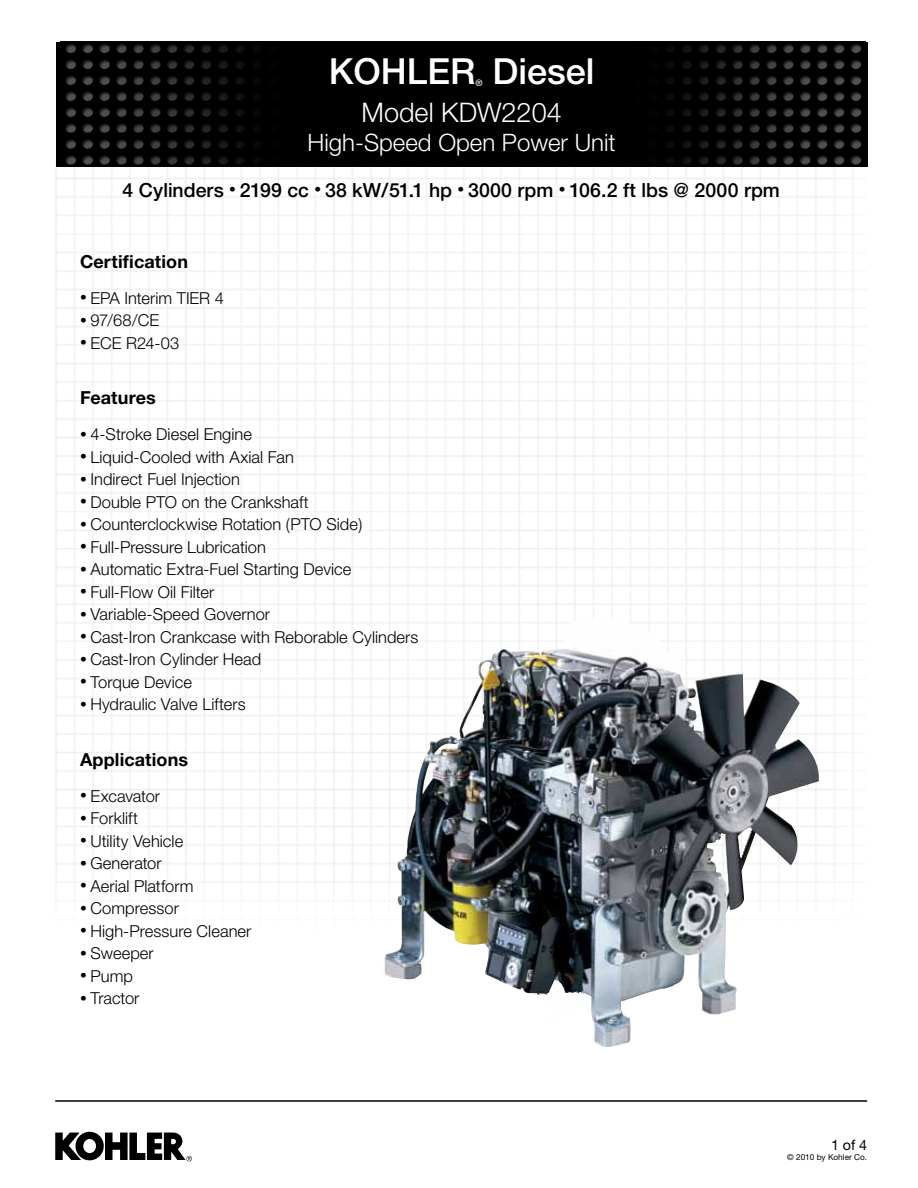
<style>
.page{position:relative;width:918px;height:1188px;background:#fff}
.page>*{position:absolute;margin:0;border:0;box-sizing:border-box;transform-origin:0 0}
.t1{font:500 36px "Helvetica Neue";color:#fff}
.t2{font:300 27px "Helvetica Neue";color:#fff}
.t3{font:300 24px "Helvetica Neue";color:#fff}
.t4{font:500 19.5px "Helvetica Neue";color:#000}
.t5{font:700 18px "Helvetica Neue";letter-spacing:.005em;color:#000}
.t6{font:300 16.5px "Helvetica Neue";color:#000}
.t7{font:14.25px "Helvetica Neue";color:#000}
.t8{font:500 9px "Helvetica Neue";color:#fff}
.t9{font:8.25px "Helvetica Neue";color:#000}
.s1{font-weight:500;font-size:13.5px}
</style>
<div class="page">
<img style="left:56px;top:166px;width:811px;height:996px">
<img style="left:407px;top:618px;width:182px;height:223px">
<img style="left:61px;top:42px;width:804px;height:124px">
<hr style="left:55px;top:1100px;width:812px;height:2px;background:#000">
<svg style="left:55px;top:1132px;width:137px;height:29px"></svg>
<h1 class="t1" style="left:329px;top:50px;width:148px">KOHLER</h1>
<h1 class="t1" style="left:493px;top:50px;width:104px">Diesel</h1>
<h2 class="t2" style="left:362px;top:96px;width:202px">Model KDW2204</h2>
<h3 class="t3" style="left:308px;top:127px;width:310px">High-Speed Open Power Unit</h3>
<p class="t8" style="left:475px;top:78px;width:9px">®</p>
<p class="t4" style="left:123px;top:178px;width:659px">4 Cylinders <sup>•</sup> 2199 cc <sup>•</sup> 38 kW/51.1 hp <sup>•</sup> 3000 rpm <sup>•</sup> 106.2 ft lbs @ 2000 rpm</p>
<p class="t5" style="left:80px;top:250px;width:110px">Certification</p>
<p class="t6" style="left:80px;top:288px;width:145px"><span class="s1">•</span> EPA Interim TIER 4</p>
<p class="t6" style="left:80px;top:310px;width:81px"><span class="s1">•</span> 97/68/CE</p>
<p class="t6" style="left:80px;top:333px;width:101px"><span class="s1">•</span> ECE R24-03</p>
<p class="t5" style="left:80px;top:387px;width:77px">Features</p>
<p class="t6" style="left:80px;top:424px;width:174px"><span class="s1">•</span> 4-Stroke Diesel Engine</p>
<p class="t6" style="left:80px;top:447px;width:215px"><span class="s1">•</span> Liquid-Cooled with Axial Fan</p>
<p class="t6" style="left:80px;top:469px;width:161px"><span class="s1">•</span> Indirect Fuel Injection</p>
<p class="t6" style="left:80px;top:492px;width:230px"><span class="s1">•</span> Double PTO on the Crankshaft</p>
<p class="t6" style="left:80px;top:514px;width:284px"><span class="s1">•</span> Counterclockwise Rotation (PTO Side)</p>
<p class="t6" style="left:80px;top:537px;width:187px"><span class="s1">•</span> Full-Pressure Lubrication</p>
<p class="t6" style="left:80px;top:559px;width:273px"><span class="s1">•</span> Automatic Extra-Fuel Starting Device</p>
<p class="t6" style="left:80px;top:582px;width:136px"><span class="s1">•</span> Full-Flow Oil Filter</p>
<p class="t6" style="left:80px;top:604px;width:192px"><span class="s1">•</span> Variable-Speed Governor</p>
<p class="t6" style="left:80px;top:627px;width:340px"><span class="s1">•</span> Cast-Iron Crankcase with Reborable Cylinders</p>
<p class="t6" style="left:80px;top:649px;width:183px"><span class="s1">•</span> Cast-Iron Cylinder Head</p>
<p class="t6" style="left:80px;top:672px;width:113px"><span class="s1">•</span> Torque Device</p>
<p class="t6" style="left:80px;top:694px;width:167px"><span class="s1">•</span> Hydraulic Valve Lifters</p>
<p class="t5" style="left:80px;top:748px;width:110px">Applications</p>
<p class="t6" style="left:80px;top:786px;width:82px"><span class="s1">•</span> Excavator</p>
<p class="t6" style="left:80px;top:808px;width:59px"><span class="s1">•</span> Forklift</p>
<p class="t6" style="left:80px;top:831px;width:105px"><span class="s1">•</span> Utility Vehicle</p>
<p class="t6" style="left:80px;top:853px;width:83px"><span class="s1">•</span> Generator</p>
<p class="t6" style="left:80px;top:876px;width:115px"><span class="s1">•</span> Aerial Platform</p>
<p class="t6" style="left:80px;top:898px;width:100px"><span class="s1">•</span> Compressor</p>
<p class="t6" style="left:80px;top:921px;width:173px"><span class="s1">•</span> High-Pressure Cleaner</p>
<p class="t6" style="left:80px;top:943px;width:75px"><span class="s1">•</span> Sweeper</p>
<p class="t6" style="left:80px;top:966px;width:54px"><span class="s1">•</span> Pump</p>
<p class="t6" style="left:80px;top:988px;width:61px"><span class="s1">•</span> Tractor</p>
<p class="t7" style="left:831px;top:1137px;width:38px">1 of 4</p>
<p class="t9" style="left:787px;top:1152px;width:81px">© 2010 by Kohler Co.</p>
</div>
